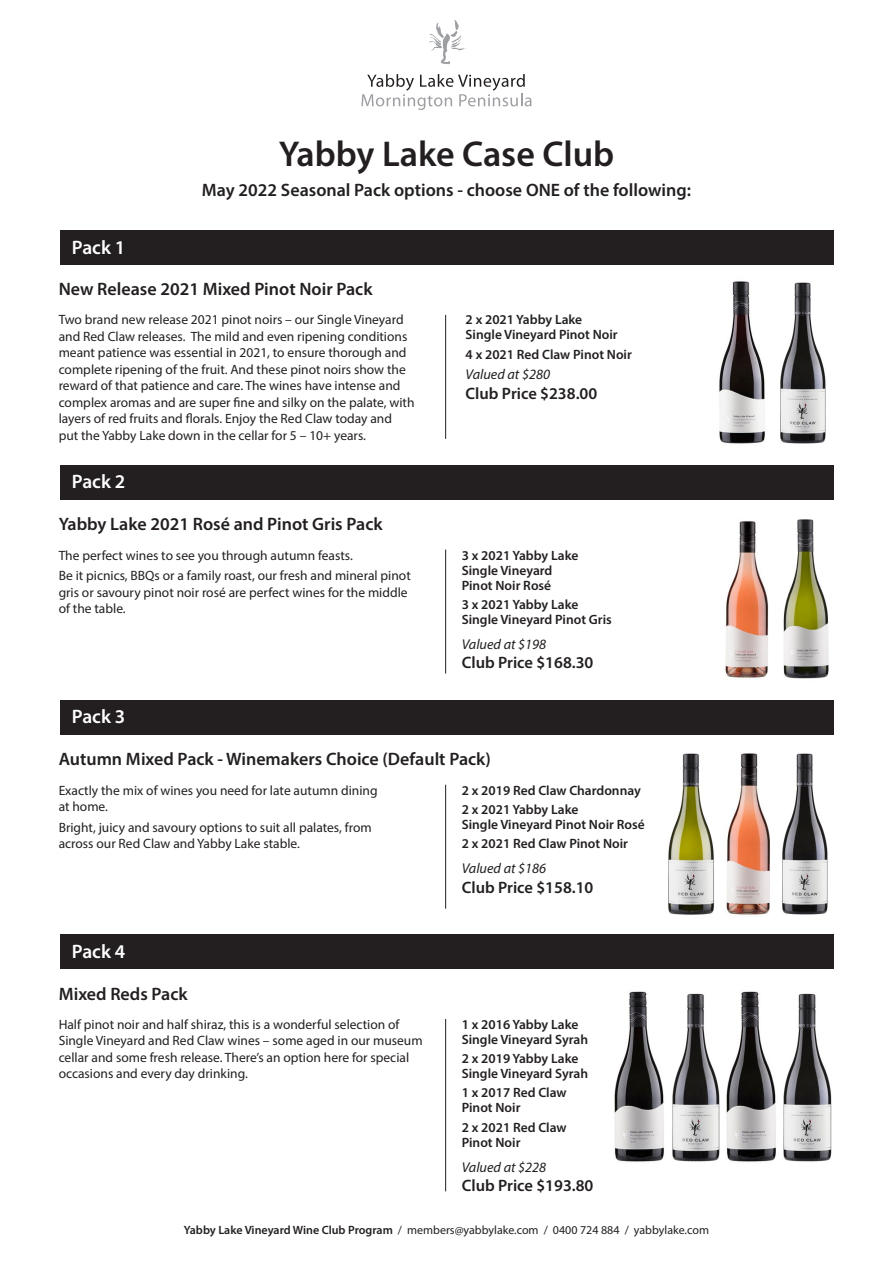
<style>
.page{position:relative;width:893px;height:1263px;background:#fff}
.page>*{position:absolute;margin:0;border:0;box-sizing:border-box;transform-origin:0 0}
.t1{font:600 36px "Myriad Pro";color:#231f20}
.t2{font:600 19.5px "Myriad Pro";color:#fff}
.Pack_title{font:600 18px "Myriad Pro";color:#231f20}
.Club_Price{font:600 16.5px "Myriad Pro";color:#231f20}
.Valued_at{font:italic 14.25px "Myriad Pro";color:#231f20}
.t3{font:13.5px/16.5px "Myriad Pro";color:#231f20}
.Pack_contents{font:600 13.5px/15px "Myriad Pro";color:#231f20}
.t4{font:12px "Myriad Pro";color:#231f20}
.s1{font-weight:600}
</style>
<div class="page">
<img style="left:780px;top:282px;width:46px;height:162px">
<svg style="left:361px;top:74px;width:171px;height:36px"></svg>
<svg style="left:429px;top:20px;width:37px;height:44px"></svg>
<div style="left:60px;top:230px;width:773px;height:34px;background:#231f20"></div>
<hr style="left:445px;top:315px;width:1px;height:124px;background:#231f20">
<div style="left:60px;top:465px;width:773px;height:34px;background:#231f20"></div>
<hr style="left:445px;top:550px;width:1px;height:123px;background:#231f20">
<div style="left:60px;top:700px;width:773px;height:34px;background:#231f20"></div>
<hr style="left:445px;top:785px;width:1px;height:124px;background:#231f20">
<div style="left:60px;top:935px;width:773px;height:34px;background:#231f20"></div>
<hr style="left:445px;top:1019px;width:1px;height:172px;background:#231f20">
<img style="left:726px;top:753px;width:44px;height:162px">
<img style="left:668px;top:753px;width:46px;height:162px">
<img style="left:782px;top:753px;width:46px;height:162px">
<img style="left:719px;top:281px;width:46px;height:163px">
<img style="left:725px;top:521px;width:43px;height:157px">
<img style="left:783px;top:519px;width:46px;height:160px">
<img style="left:672px;top:991px;width:160px;height:171px">
<img style="left:614px;top:991px;width:50px;height:171px">
<p class="t1" style="left:279px;top:131px;width:337px">Yabby Lake Case Club</p>
<p class="t2" style="left:72px;top:235px;width:55px">Pack 1</p>
<p class="Pack_title" style="left:202px;top:179px;width:490px">May 2022 Seasonal Pack options - choose ONE of the following:</p>
<p class="Pack_title" style="left:59px;top:278px;width:315px">New Release 2021 Mixed Pinot Noir Pack</p>
<p class="t3" style="left:59px;top:311px;width:357px">Two brand new release 2021 pinot noirs – our Single Vineyard and Red Claw releases. The mild and even ripening conditions meant patience was essential in 2021, to ensure thorough and complete ripening of the fruit. And these pinot noirs show the reward of that patience and care. The wines have intense and complex aromas and are super fine and silky on the palate, with layers of red fruits and florals. Enjoy the Red Claw today and put the Yabby Lake down in the cellar for 5 – 10+ years.</p>
<p class="t2" style="left:72px;top:469px;width:55px">Pack 2</p>
<p class="Pack_title" style="left:59px;top:513px;width:325px">Yabby Lake 2021 Rosé and Pinot Gris Pack</p>
<p class="t3" style="left:59px;top:546px;width:296px">The perfect wines to see you through autumn feasts.</p>
<p class="t3" style="left:59px;top:567px;width:354px">Be it picnics, BBQs or a family roast, our fresh and mineral pinot gris or savoury pinot noir rosé are perfect wines for the middle of the table.</p>
<p class="t2" style="left:72px;top:704px;width:55px">Pack 3</p>
<p class="Pack_contents" style="left:466px;top:312px;width:154px">2 x 2021 Yabby Lake<br>Single Vineyard Pinot Noir</p>
<p class="Pack_contents" style="left:466px;top:346px;width:168px">4 x 2021 Red Claw Pinot Noir</p>
<p class="Valued_at" style="left:466px;top:366px;width:86px">Valued at $280</p>
<p class="Club_Price" style="left:466px;top:383px;width:133px">Club Price $238.00</p>
<p class="Pack_contents" style="left:462px;top:547px;width:118px">3 x 2021 Yabby Lake<br>Single Vineyard<br>Pinot Noir Rosé</p>
<p class="Pack_contents" style="left:462px;top:596px;width:152px">3 x 2021 Yabby Lake<br>Single Vineyard Pinot Gris</p>
<p class="Valued_at" style="left:462px;top:635px;width:86px">Valued at $198</p>
<p class="Club_Price" style="left:462px;top:652px;width:133px">Club Price $168.30</p>
<p class="Pack_title" style="left:59px;top:748px;width:434px">Autumn Mixed Pack - Winemakers Choice (Default Pack)</p>
<p class="t3" style="left:59px;top:782px;width:320px">Exactly the mix of wines you need for late autumn dining at home.</p>
<p class="t3" style="left:59px;top:819px;width:315px">Bright, juicy and savoury options to suit all palates, from across our Red Claw and Yabby Lake stable.</p>
<p class="Pack_contents" style="left:462px;top:782px;width:181px">2 x 2019 Red Claw Chardonnay</p>
<p class="Pack_contents" style="left:462px;top:801px;width:184px">2 x 2021 Yabby Lake<br>Single Vineyard Pinot Noir Rosé</p>
<p class="Pack_contents" style="left:462px;top:836px;width:168px">2 x 2021 Red Claw Pinot Noir</p>
<p class="Valued_at" style="left:462px;top:859px;width:86px">Valued at $186</p>
<p class="Club_Price" style="left:462px;top:877px;width:133px">Club Price $158.10</p>
<p class="t2" style="left:72px;top:939px;width:55px">Pack 4</p>
<p class="Pack_title" style="left:59px;top:982px;width:131px">Mixed Reds Pack</p>
<p class="t3" style="left:59px;top:1016px;width:365px">Half pinot noir and half shiraz, this is a wonderful selection of Single Vineyard and Red Claw wines – some aged in our museum cellar and some fresh release. There’s an option here for special occasions and every day drinking.</p>
<p class="Pack_contents" style="left:462px;top:1016px;width:128px">1 x 2016 Yabby Lake<br>Single Vineyard Syrah</p>
<p class="Pack_contents" style="left:462px;top:1051px;width:128px">2 x 2019 Yabby Lake<br>Single Vineyard Syrah</p>
<p class="Pack_contents" style="left:462px;top:1085px;width:106px">1 x 2017 Red Claw<br>Pinot Noir</p>
<p class="Pack_contents" style="left:462px;top:1119px;width:106px">2 x 2021 Red Claw<br>Pinot Noir</p>
<p class="Valued_at" style="left:462px;top:1158px;width:86px">Valued at $228</p>
<p class="Club_Price" style="left:462px;top:1175px;width:133px">Club Price $193.80</p>
<p class="t4" style="left:184px;top:1222px;width:526px"><span class="s1">Yabby Lake Vineyard Wine Club Program</span> / members@yabbylake.com / 0400 724 884 / yabbylake.com</p>
</div>
